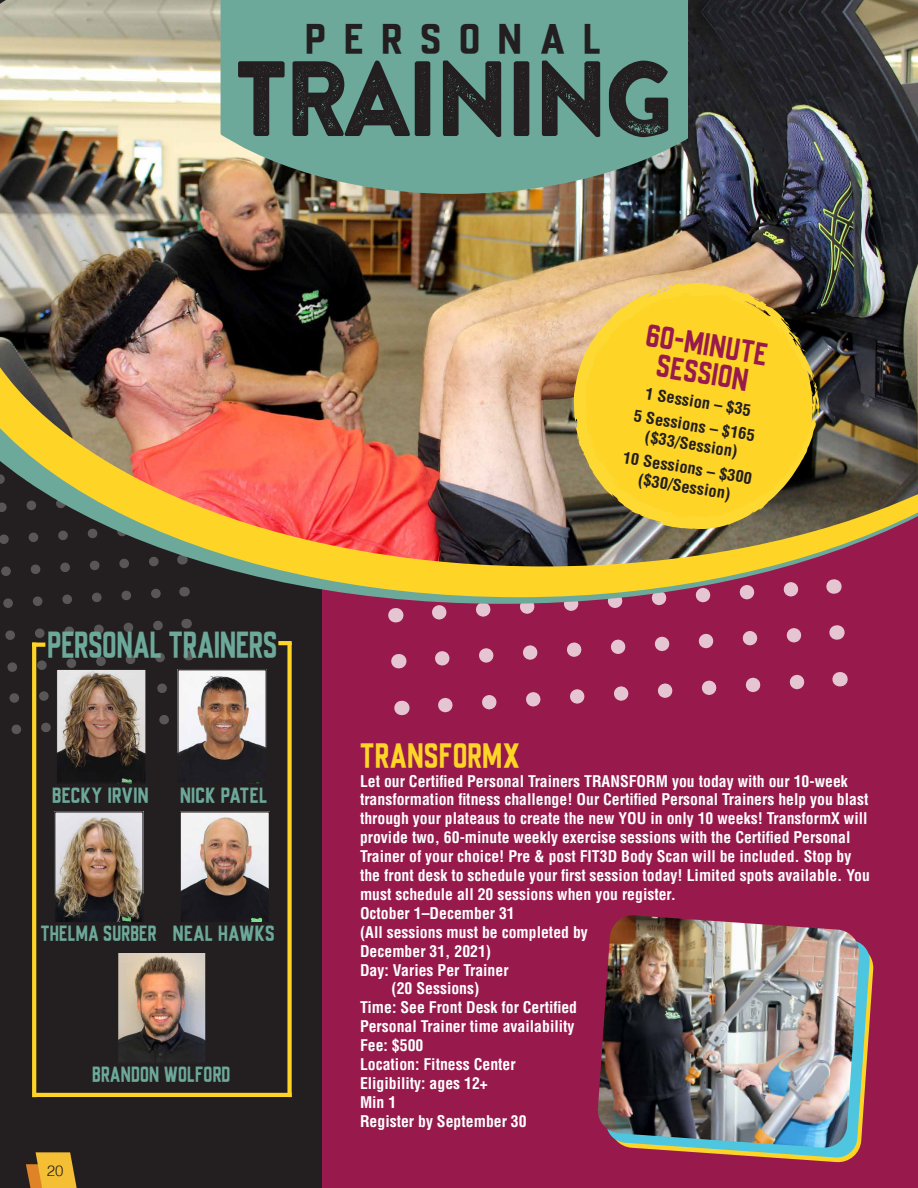
<style>
.page{position:relative;width:918px;height:1188px;background:#fff}
.page>*{position:absolute;margin:0;border:0;box-sizing:border-box;transform-origin:0 0}
.t1{font:106.35px "Brandon Printed One";letter-spacing:-.07em;color:#231f20;scale:.91 1}
.t2{font:38.4px "Universal Knowledge";letter-spacing:.4em;color:#231f20;scale:1.11 1}
.t3{font:33.75px "Universal Knowledge";letter-spacing:-.02em;color:#6da99a;scale:.85 1}
.t4{font:31.5px "Universal Knowledge";color:#fed527;scale:.92 1}
.t5{font:28.65px/28.3px "Universal Knowledge";color:#981a4d;text-align:center}
.t6{font:19.65px "Universal Knowledge";color:#6da99a;scale:.9 1}
.t7{font:19.65px "Universal Knowledge";color:#6da99a}
.t8{font:700 condensed 15.75px "Helvetica";color:#fff}
.t9{font:700 condensed 15.75px/24px "Helvetica";color:#231f20;text-align:center;scale:1.05 1}
.t10{font:300 15px "Helvetica";color:#231f20}
</style>
<div class="page">
<div style="left:169px;top:0;width:749px;height:1188px;background:#981a4d"></div>
<div style="left:0;top:0;width:322px;height:1188px;background:#231f20"></div>
<svg style="left:3px;top:604px;width:190px;height:140px"></svg>
<svg style="left:26px;top:1152px;width:51px;height:36px"></svg>
<svg style="left:1px;top:566px;width:841px;height:31px"></svg>
<img style="left:0;top:0;width:918px;height:566px">
<svg style="left:221px;top:0;width:467px;height:194px;background:#6fa494"></svg>
<svg style="left:573px;top:283px;width:246px;height:14px;background:#d2b067"></svg>
<img style="left:377px;top:297px;width:464px;height:419px">
<hr style="left:34px;top:1093px;width:258px;height:4px;background:#fed527">
<img style="left:58px;top:671px;width:86px;height:111px">
<div style="left:56px;top:669px;width:90px;height:115px;border:1px solid #231f20"></div>
<img style="left:179px;top:671px;width:86px;height:111px">
<div style="left:177px;top:669px;width:90px;height:115px;border:1px solid #231f20"></div>
<svg style="left:32px;top:647px;width:4px;height:450px;background:#f9d126"></svg>
<img style="left:182px;top:813px;width:86px;height:108px">
<div style="left:180px;top:811px;width:90px;height:112px;border:1px solid #231f20"></div>
<img style="left:56px;top:813px;width:86px;height:108px">
<div style="left:54px;top:811px;width:90px;height:112px;border:1px solid #231f20"></div>
<svg style="left:32px;top:643px;width:13px;height:4px"></svg>
<hr style="left:278px;top:641px;width:14px;height:4px;background:#fed527">
<div style="left:287px;top:643px;width:5px;height:454px;background:#fed527"></div>
<img style="left:119px;top:954px;width:86px;height:108px">
<div style="left:117px;top:952px;width:90px;height:112px;border:1px solid #231f20"></div>
<svg style="left:779px;top:956px;width:95px;height:207px"></svg>
<svg style="left:636px;top:943px;width:234px;height:215px"></svg>
<img style="left:597px;top:915px;width:263px;height:233px">
<h2 class="t2" style="left:306px;top:14px;width:269px">PERSONAL</h2>
<h1 class="t1" style="left:233px;top:32px;width:488px">TRAINING</h1>
<h3 class="t3" style="left:48px;top:623px;width:273px">PERSONAL TRAINERS</h3>
<p class="t7" style="left:53px;top:783px;width:98px">BECKY IRVIN</p>
<p class="t7" style="left:181px;top:783px;width:89px">NICK PATEL</p>
<p class="t6" style="left:41px;top:921px;width:262px">THELMA SURBER NEAL HAWKS</p>
<p class="t6" style="left:92px;top:1062px;width:155px">BRANDON WOLFORD</p>
<p class="t10" style="left:47px;top:1157px;width:18px">20</p>
<h3 class="t5" style="left:649px;top:320px;width:125px;rotate:9deg">60-MINUTE<br>SESSION</h3>
<p class="t9" style="left:640px;top:380px;width:118px;rotate:9deg">1 Session – $35<br>5 Sessions – $165</p>
<p class="t9" style="left:629px;top:422px;width:126px;rotate:9deg">($33/Session)<br>10 Sessions – $300</p>
<p class="t9" style="left:640px;top:467px;width:91px;rotate:9deg">($30/Session)</p>
<h3 class="t4" style="left:360px;top:735px;width:177px">TRANSFORMX</h3>
<p class="t8" style="left:360px;top:771px;width:489px">Let our Certified Personal Trainers TRANSFORM you today with our 10-week</p>
<p class="t8" style="left:360px;top:790px;width:510px">transformation fitness challenge! Our Certified Personal Trainers help you blast</p>
<p class="t8" style="left:360px;top:809px;width:509px">through your plateaus to create the new YOU in only 10 weeks! TransformX will</p>
<p class="t8" style="left:360px;top:828px;width:492px">provide two, 60-minute weekly exercise sessions with the Certified Personal</p>
<p class="t8" style="left:360px;top:847px;width:493px">Trainer of your choice! Pre &amp; post FIT3D Body Scan will be included. Stop by</p>
<p class="t8" style="left:360px;top:866px;width:512px">the front desk to schedule your first session today! Limited spots available. You</p>
<p class="t8" style="left:360px;top:885px;width:317px">must schedule all 20 sessions when you register.</p>
<p class="t8" style="left:360px;top:904px;width:156px">October 1–December 31</p>
<p class="t8" style="left:360px;top:922px;width:229px">(All sessions must be completed by</p>
<p class="t8" style="left:360px;top:941px;width:133px">December 31, 2021)</p>
<p class="t8" style="left:360px;top:960px;width:150px">Day: Varies Per Trainer</p>
<p class="t8" style="left:392px;top:979px;width:89px">(20 Sessions)</p>
<p class="t8" style="left:360px;top:998px;width:219px">Time: See Front Desk for Certified</p>
<p class="t8" style="left:360px;top:1017px;width:216px">Personal Trainer time availability</p>
<p class="t8" style="left:360px;top:1036px;width:65px">Fee: $500</p>
<p class="t8" style="left:360px;top:1055px;width:157px">Location: Fitness Center</p>
<p class="t8" style="left:360px;top:1074px;width:129px">Eligibility: ages 12+</p>
<p class="t8" style="left:360px;top:1093px;width:38px">Min 1</p>
<p class="t8" style="left:360px;top:1112px;width:168px">Register by September 30</p>
</div>
